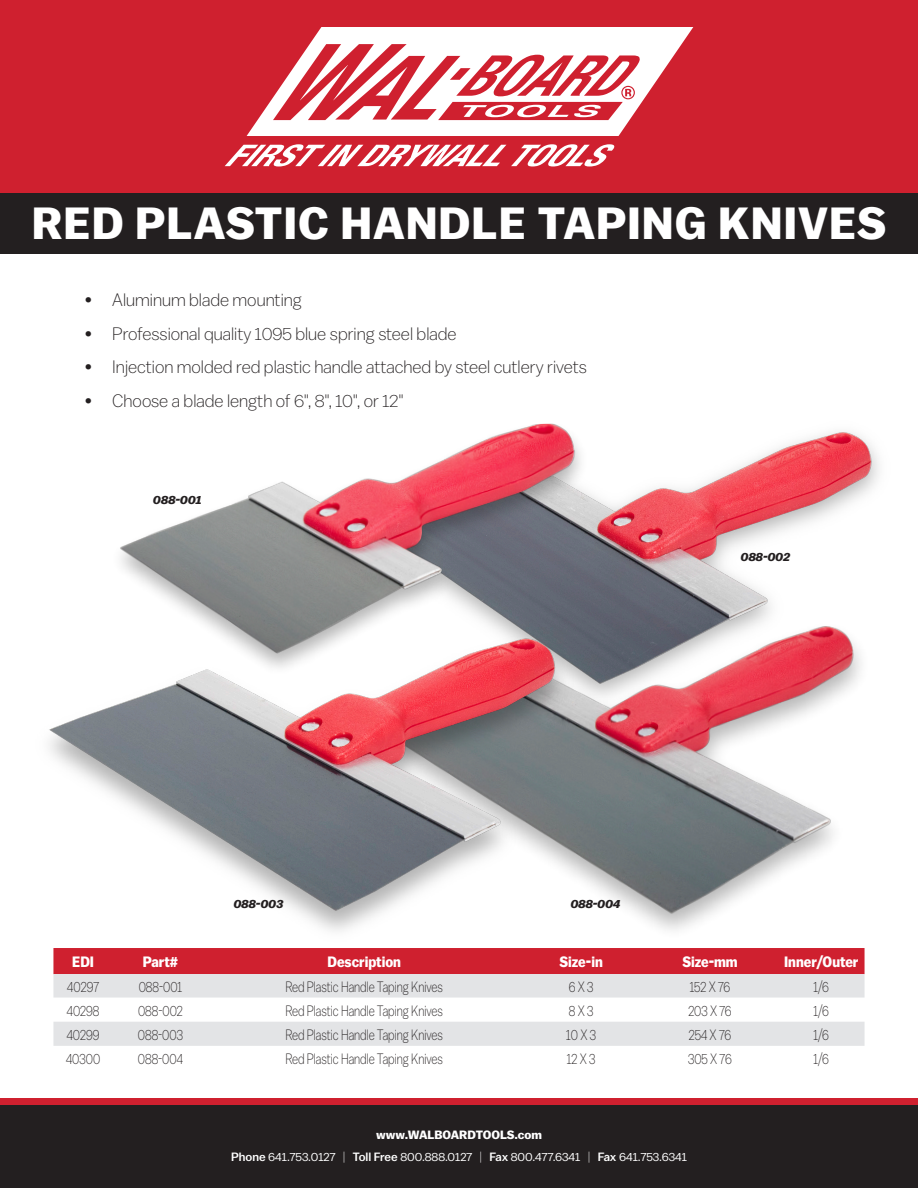
<style>
.page{position:relative;width:918px;height:1188px;background:#fff}
.page>*{position:absolute;margin:0;border:0;box-sizing:border-box;transform-origin:0 0}
.t1{font:700 45px "Balto";letter-spacing:.02em;color:#fff}
.t2{font:300 18px "Balto";color:#231f20}
.Table_info{font:300 15px "Balto";color:#231f20;scale:.8 1}
.Marshalltown_Table_H{font:700 15px "Balto";color:#fff;scale:.9 1}
.t3{font:12px "Balto";color:#fff}
.t4{font:italic 700 12px "Balto";color:#231f20}
.t5{font:700 12px "Balto";color:#fff}
.s1{font-weight:500}
.s2{font-weight:300}
</style>
<div class="page">
<div style="left:0;top:1098px;width:918px;height:90px;background:#cf202f"></div>
<div style="left:0;top:0;width:918px;height:193px;background:#cf202f"></div>
<div style="left:0;top:1106px;width:918px;height:82px;background:#231f20"></div>
<div style="left:0;top:193px;width:918px;height:61px;background:#231f20"></div>
<svg style="left:225px;top:144px;width:389px;height:22px"></svg>
<svg style="left:247px;top:27px;width:446px;height:109px;fill:#fff"></svg>
<svg style="left:580px;top:61px;width:54px;height:37px"></svg>
<div style="left:53px;top:948px;width:812px;height:26px;background:#cf202f"></div>
<svg style="left:53px;top:974px;width:812px;height:72px;fill:#e3e4e6"></svg>
<img style="left:596px;top:432px;width:283px;height:185px">
<img style="left:120px;top:423px;width:476px;height:211px">
<img style="left:338px;top:617px;width:527px;height:339px">
<img style="left:49px;top:634px;width:525px;height:308px">
<p class="t1" style="left:32px;top:196px;width:856px">RED PLASTIC HANDLE TAPING KNIVES</p>
<p class="t2" style="left:85px;top:289px;width:218px">• Aluminum blade mounting</p>
<p class="t2" style="left:85px;top:323px;width:373px">• Professional quality 1095 blue spring steel blade</p>
<p class="t2" style="left:85px;top:357px;width:503px">• Injection molded red plastic handle attached by steel cutlery rivets</p>
<p class="t2" style="left:85px;top:390px;width:320px">• Choose a blade length of 6", 8", 10", or 12"</p>
<p class="t4" style="left:153px;top:493px;width:50px">088-001</p>
<p class="t4" style="left:741px;top:549px;width:51px">088-002</p>
<p class="t4" style="left:234px;top:897px;width:51px">088-003</p>
<p class="t4" style="left:571px;top:897px;width:52px">088-004</p>
<p class="Marshalltown_Table_H" style="left:72px;top:953px;width:26px">EDI</p>
<p class="Marshalltown_Table_H" style="left:143px;top:953px;width:41px">Part#</p>
<p class="Marshalltown_Table_H" style="left:327px;top:953px;width:83px">Description</p>
<p class="Marshalltown_Table_H" style="left:560px;top:953px;width:49px">Size-in</p>
<p class="Marshalltown_Table_H" style="left:682px;top:953px;width:63px">Size-mm</p>
<p class="Marshalltown_Table_H" style="left:784px;top:953px;width:84px">Inner/Outer</p>
<p class="Table_info" style="left:67px;top:978px;width:41px">40297</p>
<p class="Table_info" style="left:139px;top:978px;width:56px">088-001</p>
<p class="Table_info" style="left:285px;top:978px;width:199px">Red Plastic Handle Taping Knives</p>
<p class="Table_info" style="left:569px;top:978px;width:32px">6 X 3</p>
<p class="Table_info" style="left:690px;top:978px;width:52px">152 X 76</p>
<p class="Table_info" style="left:814px;top:978px;width:21px">1/6</p>
<p class="Table_info" style="left:67px;top:1002px;width:42px">40298</p>
<p class="Table_info" style="left:138px;top:1002px;width:58px">088-002</p>
<p class="Table_info" style="left:285px;top:1002px;width:199px">Red Plastic Handle Taping Knives</p>
<p class="Table_info" style="left:569px;top:1002px;width:32px">8 X 3</p>
<p class="Table_info" style="left:688px;top:1002px;width:56px">203 X 76</p>
<p class="Table_info" style="left:814px;top:1002px;width:21px">1/6</p>
<p class="Table_info" style="left:67px;top:1026px;width:43px">40299</p>
<p class="Table_info" style="left:138px;top:1026px;width:58px">088-003</p>
<p class="Table_info" style="left:285px;top:1026px;width:199px">Red Plastic Handle Taping Knives</p>
<p class="Table_info" style="left:566px;top:1026px;width:39px">10 X 3</p>
<p class="Table_info" style="left:689px;top:1026px;width:55px">254 X 76</p>
<p class="Table_info" style="left:814px;top:1026px;width:21px">1/6</p>
<p class="Table_info" style="left:66px;top:1050px;width:44px">40300</p>
<p class="Table_info" style="left:138px;top:1050px;width:58px">088-004</p>
<p class="Table_info" style="left:285px;top:1050px;width:199px">Red Plastic Handle Taping Knives</p>
<p class="Table_info" style="left:567px;top:1050px;width:37px">12 X 3</p>
<p class="Table_info" style="left:688px;top:1050px;width:56px">305 X 76</p>
<p class="Table_info" style="left:814px;top:1050px;width:21px">1/6</p>
<p class="t5" style="left:376px;top:1127px;width:167px">www.WALBOARDTOOLS.com</p>
<p class="t3" style="left:231px;top:1150px;width:457px"><span class="s1">Phone</span> 641.753.0127 <span class="s2">|</span> <span class="s1">Toll Free</span> 800.888.0127 <span class="s2">|</span> <span class="s1">Fax</span> 800.477.6341 <span class="s2">|</span> <span class="s1">Fax</span> 641.753.6341</p>
</div>
